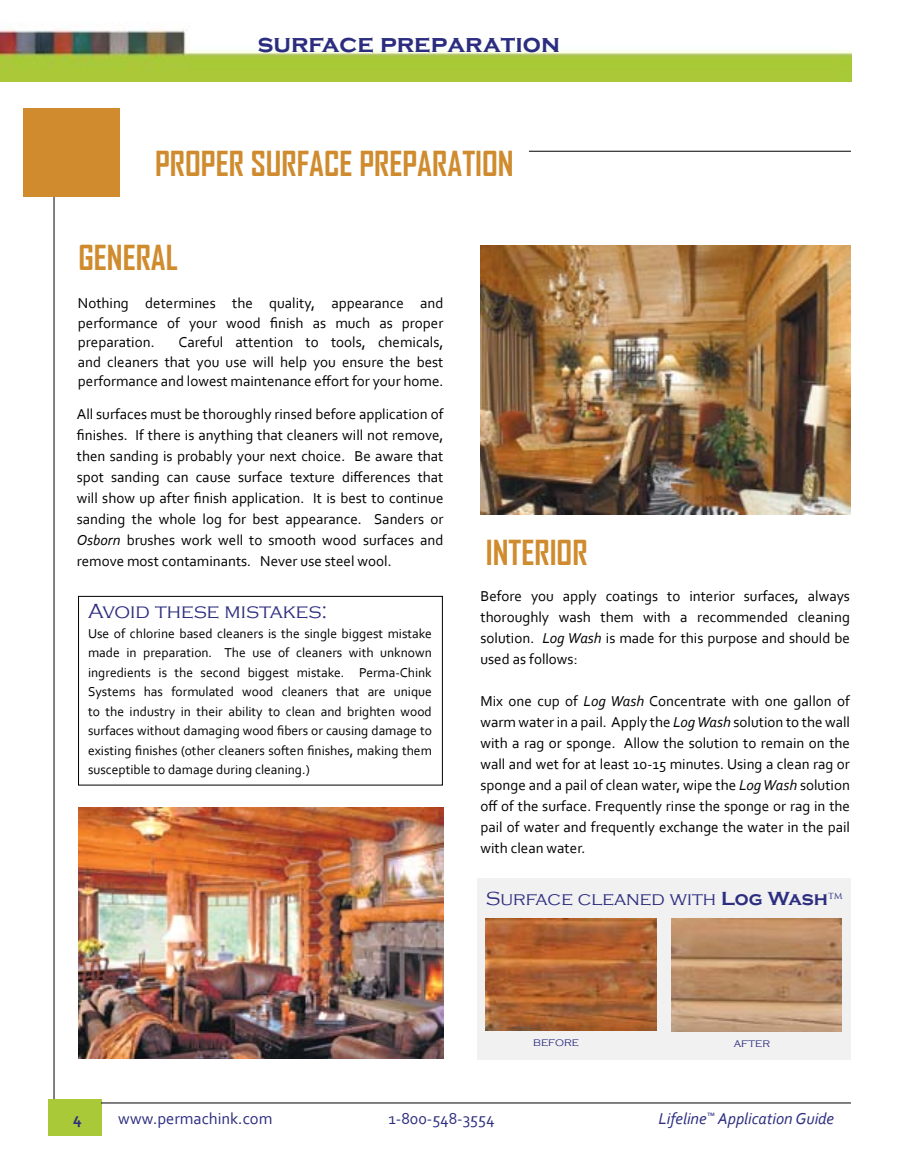
<style>
.page{position:relative;width:905px;height:1175px;background:#fff}
.page>*{position:absolute;margin:0;border:0;box-sizing:border-box;transform-origin:0 0}
.t1{font:700 33px "Agency FB";color:#cf8b2d}
.t2{font:700 25.5px "Copperplate Gothic";color:#2c2d7f}
.t3{font:300 21px "Copperplate Gothic";color:#2c2d7f}
.t4{font:300 19.5px "Copperplate Gothic";color:#2c2d7f}
.t5{font:16.5px "Corbel";color:#2c2d7f}
.t6{font:italic 16.5px "Corbel";color:#2c2d7f}
.t7{font:700 16.5px "Corbel";color:#2c2d7f}
.t8{font:15px/21px "Corbel";color:#000;text-align:justify}
.t9{font:13.5px/19.5px "Corbel";color:#000;text-align:justify}
.t10{font:300 12px "Copperplate Gothic";color:#2c2d7f}
.s1{font-style:italic}
.s2{font-weight:700}
</style>
<div class="page">
<hr style="left:54px;top:196px;width:1px;height:906px;background:#000">
<div style="left:48px;top:1098px;width:53px;height:37px;background:#a9c938"></div>
<hr style="left:101px;top:1102px;width:749px;height:1px;background:#000">
<img style="left:0;top:29px;width:851px;height:52px">
<div style="left:23px;top:108px;width:96px;height:89px;background:#cf8b2d"></div>
<div style="left:78px;top:596px;width:364px;height:189px;border:1px solid #000"></div>
<img style="left:78px;top:808px;width:365px;height:250px">
<div style="left:477px;top:878px;width:374px;height:181px;background:#f1f1f2"></div>
<img style="left:485px;top:918px;width:172px;height:112px">
<img style="left:671px;top:919px;width:170px;height:112px">
<hr style="left:529px;top:151px;width:321px;height:1px;background:#000">
<img style="left:481px;top:245px;width:369px;height:269px">
<h2 class="t2" style="left:258px;top:29px;width:304px">surface preparation</h2>
<h1 class="t1" style="left:155px;top:143px;width:360px">PROPER SURFACE PREPARATION</h1>
<h1 class="t1" style="left:78px;top:237px;width:101px">GENERAL</h1>
<p class="t8" style="left:78px;top:293px;width:367px;line-height:19.5px">Nothing determines the quality, appearance and performance of your wood finish as much as proper preparation.</p>
<p class="t8" style="left:78px;top:332px;width:367px;line-height:19.5px;text-indent:101px">Careful attention to tools, chemicals, and cleaners that you use will help you ensure the best performance and lowest maintenance effort for your home.</p>
<p class="t8" style="left:77px;top:403px;width:368px">All surfaces must be thoroughly rinsed before application of finishes. If there is anything that cleaners will not remove, then sanding is probably your next choice. Be aware that spot sanding can cause surface texture differences that will show up after finish application. It is best to continue sanding the whole log for best appearance. Sanders or <span class="s1">Osborn</span> brushes work well to smooth wood surfaces and remove most contaminants. Never use steel wool.</p>
<h3 class="t3" style="left:88px;top:600px;width:241px">Avoid these mistakes:</h3>
<p class="t9" style="left:88px;top:623px;width:345px">Use of chlorine based cleaners is the single biggest mistake made in preparation. The use of cleaners with unknown ingredients is the second biggest mistake. Perma-Chink Systems has formulated wood cleaners that are unique to the industry in their ability to clean and brighten wood surfaces without damaging wood fibers or causing damage to existing finishes (other cleaners soften finishes, making them susceptible to damage during cleaning.)</p>
<h1 class="t1" style="left:486px;top:532px;width:103px">INTERIOR</h1>
<p class="t8" style="left:480px;top:585px;width:371px">Before you apply coatings to interior surfaces, always thoroughly wash them with a recommended cleaning solution. <span class="s1">Log Wash</span> is made for this purpose and should be used as follows:</p>
<p class="t8" style="left:480px;top:690px;width:371px">Mix one cup of <span class="s1">Log Wash</span> Concentrate with one gallon of warm water in a pail. Apply the <span class="s1">Log Wash</span> solution to the wall with a rag or sponge. Allow the solution to remain on the wall and wet for at least 10-15 minutes. Using a clean rag or sponge and a pail of clean water, wipe the <span class="s1">Log Wash</span> solution off of the surface. Frequently rinse the sponge or rag in the pail of water and frequently exchange the water in the pail with clean water.</p>
<h3 class="t4" style="left:486px;top:888px;width:358px">Surface cleaned with <span class="s2">Log Wash</span><sup>tm</sup></h3>
<p class="t10" style="left:533px;top:1035px;width:47px">before</p>
<p class="t10" style="left:733px;top:1036px;width:38px">after</p>
<p class="t7" style="left:73px;top:1108px;width:10px">4</p>
<p class="t5" style="left:118px;top:1108px;width:155px">www.permachink.com</p>
<p class="t5" style="left:388px;top:1108px;width:108px">1-800-548-3554</p>
<p class="t6" style="left:658px;top:1108px;width:177px">Lifeline<sup>™</sup> Application Guide</p>
</div>
